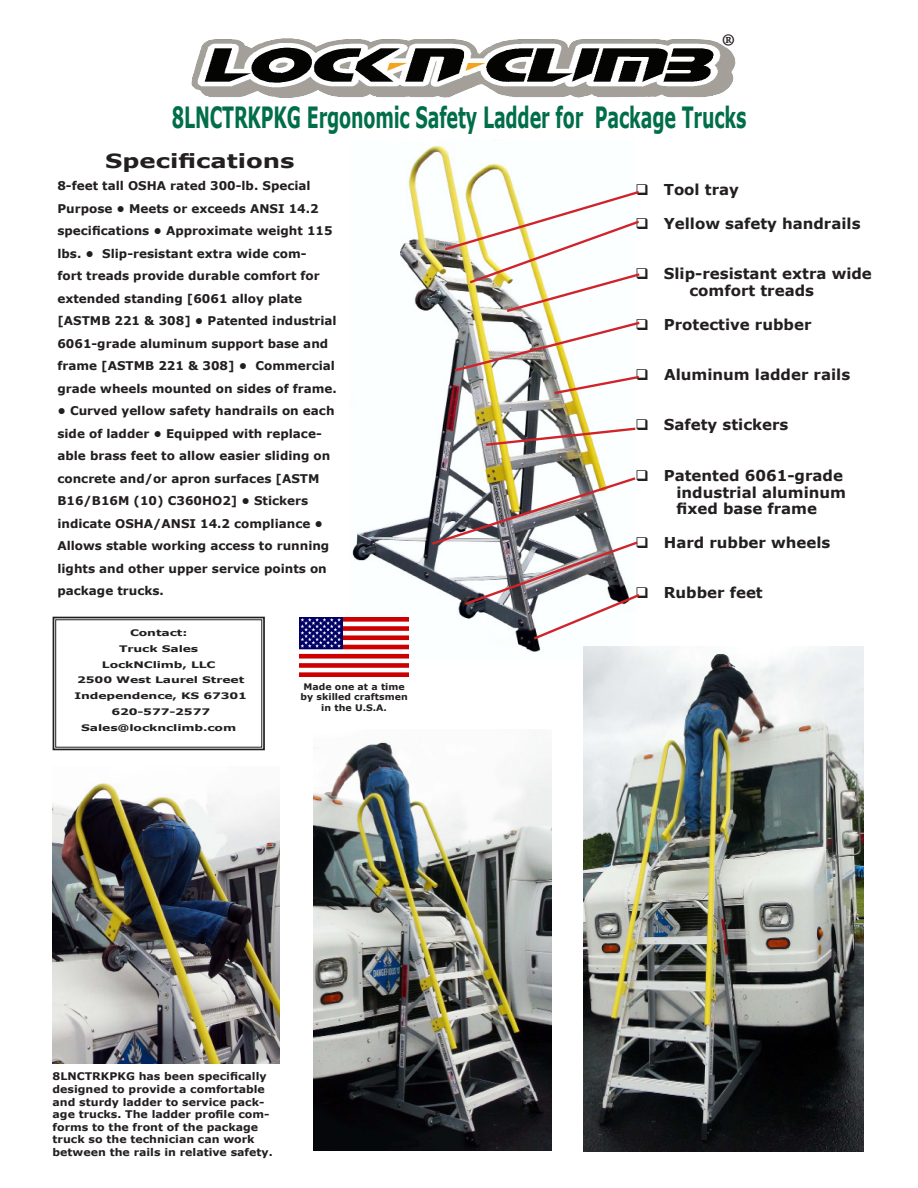
<style>
.page{position:relative;width:918px;height:1188px;background:#fff}
.page>*{position:absolute;margin:0;border:0;box-sizing:border-box;transform-origin:0 0}
.t1{font:43.5px "Minion Pro";color:#231f20}
.t2{font:700 29.25px "Verdana";letter-spacing:-.01em;color:#006e49;scale:.6 1}
.t3{font:700 19.5px "Verdana";color:#231f20;scale:1.25 1}
.t4{font:700 15px/16.8px "Verdana";color:#231f20;text-align:center}
.t5{font:700 12px/22.5px "Verdana";color:#231f20}
.t6{font:700 10.5px/12.6px "Verdana";color:#231f20;scale:1.05 1}
.t7{font:700 9px "Verdana";letter-spacing:-.01em;color:#231f20;scale:1.38 1}
.t8{font:700 9px "Verdana";letter-spacing:-.01em;color:#231f20;scale:1.05 1}
</style>
<div class="page">
<img style="left:350px;top:145px;width:285px;height:514px">
<img style="left:191px;top:38px;width:545px;height:59px">
<svg style="left:442px;top:189px;width:198px;height:125px"></svg>
<svg style="left:484px;top:426px;width:152px;height:21px"></svg>
<img style="left:452px;top:320px;width:188px;height:76px">
<svg style="left:52px;top:616px;width:213px;height:135px"></svg>
<div style="left:55px;top:619px;width:207px;height:128px;border:1px solid #231f20"></div>
<img style="left:300px;top:617px;width:108px;height:59px">
<svg style="left:429px;top:475px;width:211px;height:167px"></svg>
<img style="left:583px;top:647px;width:281px;height:504px">
<img style="left:53px;top:782px;width:227px;height:282px">
<img style="left:314px;top:729px;width:238px;height:422px">
<p class="t1" style="left:721px;top:20px;width:15px">®</p>
<p class="t2" style="left:172px;top:97px;width:960px">8LNCTRKPKG Ergonomic Safety Ladder for Package Trucks</p>
<p class="t3" style="left:105px;top:147px;width:153px">Specifications</p>
<p class="t5" style="left:57px;top:175px;width:281px">8-feet tall OSHA rated 300-lb. Special Purpose • Meets or exceeds ANSI 14.2 specifications • Approximate weight 115 lbs. • Slip-resistant extra wide com-<br>fort treads provide durable comfort for extended standing [6061 alloy plate [ASTMB 221 &amp; 308] • Patented industrial 6061-grade aluminum support base and frame [ASTMB 221 &amp; 308] • Commercial grade wheels mounted on sides of frame.</p>
<p class="t5" style="left:57px;top:400px;width:279px">• Curved yellow safety handrails on each side of ladder • Equipped with replace&shy;able brass feet to allow easier sliding on concrete and/or apron surfaces [ASTM B16/B16M (10) C360HO2] • Stickers indicate OSHA/ANSI 14.2 compliance • Allows stable working access to running lights and other upper service points on package trucks.</p>
<p class="t7" style="left:130px;top:626px;width:43px">Contact:</p>
<p class="t7" style="left:119px;top:642px;width:59px">Truck Sales</p>
<p class="t7" style="left:102px;top:658px;width:84px">LockNClimb, LLC</p>
<p class="t7" style="left:77px;top:674px;width:123px">2500 West Laurel Street</p>
<p class="t7" style="left:75px;top:689px;width:127px">Independence, KS 67301</p>
<p class="t7" style="left:111px;top:705px;width:73px">620-577-2577</p>
<p class="t7" style="left:81px;top:721px;width:114px">Sales@locknclimb.com</p>
<p class="t8" style="left:304px;top:680px;width:98px">Made one at a time</p>
<p class="t8" style="left:301px;top:691px;width:104px">by skilled craftsmen</p>
<p class="t8" style="left:321px;top:702px;width:64px">in the U.S.A.</p>
<p class="t6" style="left:53px;top:1070px;width:211px">8LNCTRKPKG has been specifically designed to provide a comfortable and sturdy ladder to service pack&shy;age trucks. The ladder profile com&shy;forms to the front of the package truck so the technician can work between the rails in relative safety.</p>
<p class="t4" style="left:635px;top:181px;width:105px">❑ Tool tray</p>
<p class="t4" style="left:635px;top:215px;width:227px">❑ Yellow safety handrails</p>
<p class="t4" style="left:635px;top:265px;width:238px">❑ Slip-resistant extra wide comfort treads</p>
<p class="t4" style="left:635px;top:315px;width:178px">❑ Protective rubber</p>
<p class="t4" style="left:635px;top:366px;width:216px">❑ Aluminum ladder rails</p>
<p class="t4" style="left:635px;top:416px;width:155px">❑ Safety stickers</p>
<p class="t4" style="left:676px;top:467px;width:171px;text-align:left;text-indent:-41px">❑ Patented 6061-grade industrial aluminum fixed base frame</p>
<p class="t4" style="left:635px;top:534px;width:196px">❑ Hard rubber wheels</p>
<p class="t4" style="left:635px;top:584px;width:129px">❑ Rubber feet</p>
</div>
